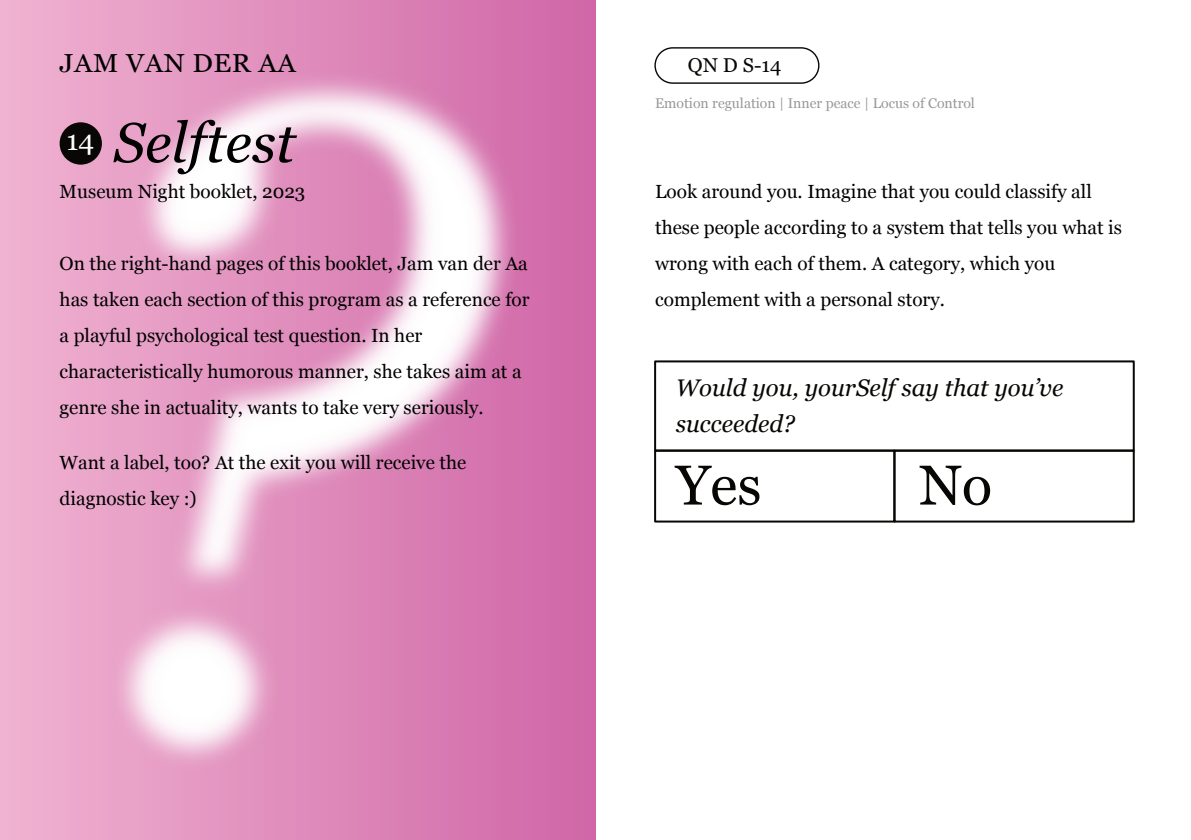
<style>
.page{position:relative;width:1191px;height:840px;background:#fff}
.page>*{position:absolute;margin:0;border:0;box-sizing:border-box;transform-origin:0 0}
.t1{font:italic 56px "Georgia";color:#000}
.t2{font:56px "Georgia";color:#080704}
.t3{font:28px "Georgia";color:#fff}
.t4{font:26px "Georgia";letter-spacing:.02em;color:#000;scale:1.05 1}
.t5{font:italic 24px/36px "Georgia";color:#080704}
.t6{font:20px "Georgia";color:#080704}
.t7{font:19px/36px "Georgia";color:#000}
.t8{font:14px "Georgia";color:rgb(0 0 0/.41)}
</style>
<div class="page">
<div style="left:0;top:0;width:595px;height:839px;background:linear-gradient(to right,#f0b3d1,#cf66a7)"></div>
<img style="left:8px;top:22px;width:560px;height:774px">
<div style="left:654px;top:47px;width:165px;height:37px;background:#fff;border:1px solid #080704;border-radius:18px"></div>
<div style="left:60px;top:122px;width:42px;height:42px;background:#080704;border-radius:50%"></div>
<div style="left:654px;top:360px;width:480px;height:91px;border:2px solid #080704"></div>
<div style="left:654px;top:449px;width:241px;height:73px;border:2px solid #080704"></div>
<div style="left:893px;top:449px;width:241px;height:73px;border:2px solid #080704"></div>
<h3 class="t4" style="left:60px;top:52px;width:226px">JAM VAN DER AA</h3>
<h1 class="t1" style="left:114px;top:120px;width:183px">Selftest</h1>
<p class="t7" style="left:60px;top:175px;width:247px">Museum Night booklet, 2023</p>
<h2 class="t3" style="left:66px;top:128px;width:29px">14</h2>
<p class="t7" style="left:60px;top:247px;width:471px">On the right-hand pages of this booklet, Jam van der Aa has taken each section of this program as a reference for a playful psychological test question. In her characteristically humorous manner, she takes aim at a genre she in actuality, wants to take very seriously.</p>
<p class="t7" style="left:60px;top:445px;width:408px">Want a label, too? At the exit you will receive the diagnostic key :)</p>
<p class="t6" style="left:688px;top:57px;width:95px">QN D S-14</p>
<p class="t8" style="left:655px;top:97px;width:321px">Emotion regulation | Inner peace | Locus of Control</p>
<p class="t7" style="left:655px;top:175px;width:468px">Look around you. Imagine that you could classify all these people according to a system that tells you what is wrong with each of them. A category, which you complement with a personal story.</p>
<p class="t5" style="left:676px;top:372px;width:389px">Would you, yourSelf say that you’ve succeeded?</p>
<h1 class="t2" style="left:676px;top:462px;width:87px">Yes</h1>
<h1 class="t2" style="left:919px;top:462px;width:75px">No</h1>
</div>
